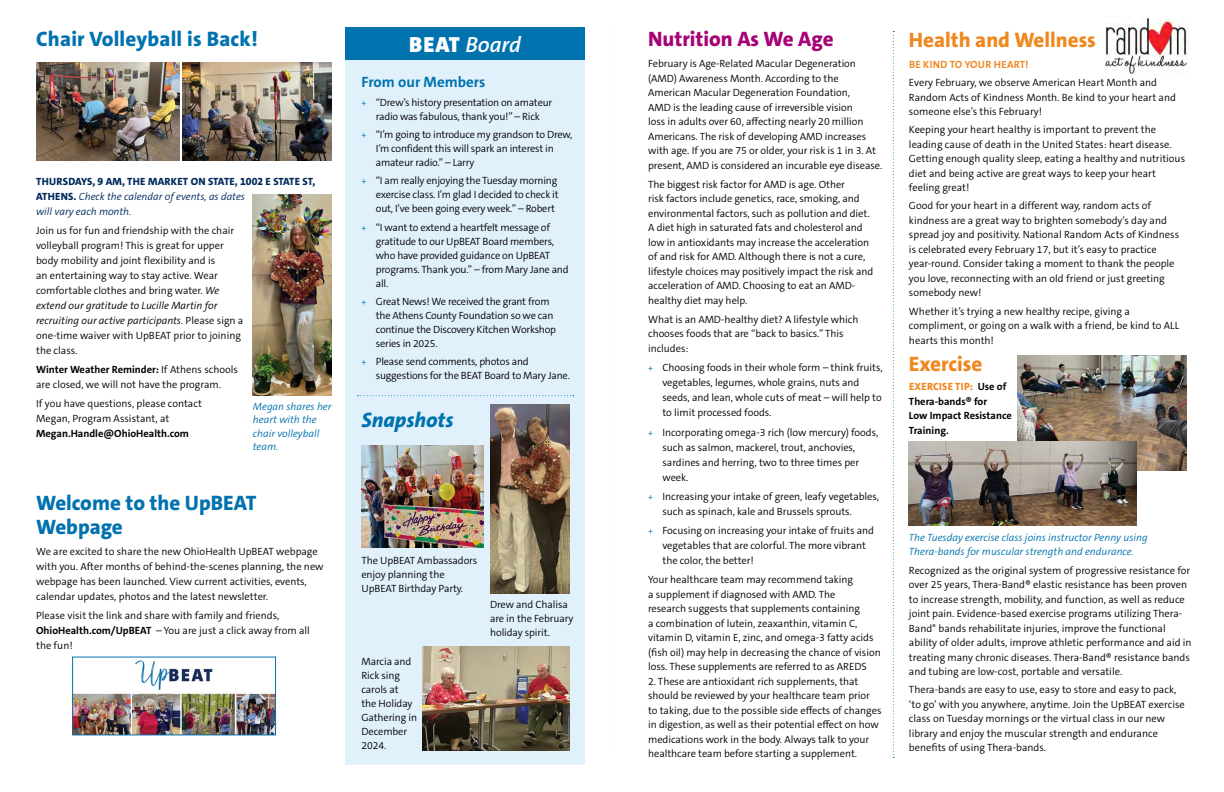
<style>
.page{position:relative;width:1224px;height:792px;background:#fff}
.page>*{position:absolute;margin:0;border:0;box-sizing:border-box;transform-origin:0 0}
.t1{font:italic 600 22px "The Sans C5";color:#fff}
.t2{font:800 21px/24px "The Sans C5";color:#0072ae}
.t3{font:800 21px "The Sans C5";color:#f08820}
.t4{font:800 21px "The Sans C5";color:#a50375}
.t5{font:italic 800 21px "The Sans C5";color:#0072ae}
.t6{font:700 15px "The Sans C5";color:#0072ae}
.t7{font:300 10.5px/14.5px "The Sans C5";letter-spacing:-.005em;color:#000}
.t8{font:italic 300 10.5px/13.5px "The Sans C5";color:#0072ae}
.t9{font:800 10.5px/15px "The Sans C5";letter-spacing:.02em;color:#002a5c}
.t10{font:700 10.5px/14.5px "The Sans C5";color:#000}
.t11{font:700 10.5px "The Sans C5";letter-spacing:.02em;color:#f08820}
.s1{font-weight:900;font-style:normal}
.s2{font-weight:300;font-style:italic}
.s3{font-style:italic}
.s4{font-weight:700}
.s5{font-size:9px;color:#0072ae}
.s6{font-weight:800;color:#f08820}
</style>
<div class="page">
<img style="left:182px;top:63px;width:150px;height:98px">
<div style="left:346px;top:27px;width:239px;height:738px;background:#e1f1fc"></div>
<div style="left:346px;top:27px;width:239px;height:33px;background:#0072ae"></div>
<svg style="left:358px;top:395px;width:216px;height:1px"></svg>
<img style="left:490px;top:405px;width:79px;height:189px">
<img style="left:361px;top:445px;width:123px;height:103px">
<img style="left:423px;top:646px;width:146px;height:104px">
<img style="left:253px;top:194px;width:79px;height:201px">
<img style="left:74px;top:660px;width:200px;height:73px">
<div style="left:72px;top:657px;width:204px;height:78px;border:1px solid #0072ae"></div>
<img style="left:36px;top:63px;width:143px;height:98px">
<svg style="left:893px;top:31px;width:1px;height:727px"></svg>
<img style="left:1106px;top:17px;width:83px;height:56px">
<img style="left:1017px;top:355px;width:169px;height:116px">
<img style="left:909px;top:442px;width:227px;height:83px">
<h2 class="t2" style="left:36px;top:27px;width:223px">Chair Volleyball is Back!</h2>
<h1 class="t1" style="left:409px;top:30px;width:113px"><span class="s1">BEAT</span> Board</h1>
<p class="t9" style="left:36px;top:174px;width:281px">THURSDAYS, 9 AM, THE MARKET ON STATE, 1002 E STATE ST,<br>ATHENS. <span class="s2">Check the calendar of events, as dates<br>will vary each month.</span></p>
<p class="t7" style="left:36px;top:223px;width:209px;line-height:15px">Join us for fun and friendship with the chair volleyball program! This is great for upper body mobility and joint flexibility and is<br>an entertaining way to stay active. Wear comfortable clothes and bring water. <span class="s3">We extend our gratitude to Lucille Martin for recruiting our active participants.</span> Please sign a one-time waiver with UpBEAT prior to joining the class.</p>
<p class="t7" style="left:36px;top:362px;width:204px;line-height:15px"><span class="s4">Winter Weather Reminder:</span> If Athens schools are closed, we will not have the program.</p>
<p class="t7" style="left:36px;top:396px;width:167px;line-height:15px">If you have questions, please contact<br>Megan, Program Assistant, at</p>
<p class="t10" style="left:36px;top:427px;width:154px">Megan.Handle@OhioHealth.com</p>
<p class="t8" style="left:253px;top:400px;width:80px">Megan shares her heart with the chair volleyball team.</p>
<h2 class="t2" style="left:36px;top:491px;width:222px">Welcome to the UpBEAT<br>Webpage</h2>
<h3 class="t6" style="left:361px;top:73px;width:125px">From our Members</h3>
<p class="t7" style="left:361px;top:95px;width:192px;line-height:14px;text-align:center"><span class="s5">+</span> “Drew’s history presentation on amateur radio was fabulous, thank you!” – Rick</p>
<p class="t7" style="left:376px;top:128px;width:198px;line-height:14px;text-indent:-14px"><span class="s5">+</span> “I’m going to introduce my grandson to Drew,<br>I’m confident this will spark an interest in amateur radio.” – Larry</p>
<p class="t7" style="left:376px;top:174px;width:184px;line-height:14px;text-indent:-14px"><span class="s5">+</span> “I am really enjoying the Tuesday morning exercise class. I’m glad I decided to check it out, I’ve been going every week.” – Robert</p>
<p class="t7" style="left:376px;top:220px;width:194px;line-height:14px;text-indent:-14px"><span class="s5">+</span> “I want to extend a heartfelt message of gratitude to our UpBEAT Board members, who have provided guidance on UpBEAT programs. Thank you.” – from Mary Jane and all.</p>
<p class="t7" style="left:376px;top:295px;width:182px;line-height:14px;text-indent:-14px"><span class="s5">+</span> Great News! We received the grant from the Athens County Foundation so we can continue the Discovery Kitchen Workshop series in 2025.</p>
<p class="t7" style="left:376px;top:355px;width:196px;line-height:14px;text-indent:-14px"><span class="s5">+</span> Please send comments, photos and suggestions for the BEAT Board to Mary Jane.</p>
<h2 class="t5" style="left:361px;top:406px;width:94px">Snapshots</h2>
<p class="t7" style="left:36px;top:544px;width:289px;line-height:15px">We are excited to share the new OhioHealth UpBEAT webpage with you. After months of behind-the-scenes planning, the new webpage has been launched. View current activities, events, calendar updates, photos and the latest newsletter.</p>
<p class="t7" style="left:36px;top:608px;width:275px;line-height:15px">Please visit the link and share with family and friends,<br><span class="s4">OhioHealth.com/UpBEAT</span> – You are just a click away from all the fun!</p>
<p class="t7" style="left:490px;top:598px;width:85px;line-height:14px">Drew and Chalisa are in the February holiday spirit.</p>
<p class="t7" style="left:361px;top:553px;width:117px;line-height:14px">The UpBEAT Ambassadors enjoy planning the<br>UpBEAT Birthday Party.</p>
<p class="t7" style="left:361px;top:654px;width:57px;line-height:14px">Marcia and<br>Rick sing carols at<br>the Holiday<br>Gathering in<br>December<br>2024.</p>
<h2 class="t4" style="left:648px;top:26px;width:187px">Nutrition As We Age</h2>
<p class="t7" style="left:648px;top:57px;width:236px">February is Age-Related Macular Degeneration (AMD) Awareness Month. According to the American Macular Degeneration Foundation,<br>AMD is the leading cause of irreversible vision<br>loss in adults over 60, affecting nearly 20 million Americans. The risk of developing AMD increases with age. If you are 75 or older, your risk is 1 in 3. At present, AMD is considered an incurable eye disease.</p>
<p class="t7" style="left:648px;top:177px;width:227px">The biggest risk factor for AMD is age. Other<br>risk factors include genetics, race, smoking, and environmental factors, such as pollution and diet.<br>A diet high in saturated fats and cholesterol and low in antioxidants may increase the acceleration of and risk for AMD. Although there is not a cure, lifestyle choices may positively impact the risk and acceleration of AMD. Choosing to eat an AMD&shy;healthy diet may help.</p>
<p class="t7" style="left:648px;top:312px;width:212px">What is an AMD-healthy diet? A lifestyle which chooses foods that are “back to basics.” This includes:</p>
<p class="t7" style="left:663px;top:360px;width:222px;line-height:15px;text-indent:-14px"><span class="s5">+</span> Choosing foods in their whole form – think fruits, vegetables, legumes, whole grains, nuts and seeds, and lean, whole cuts of meat – will help to to limit processed foods.</p>
<p class="t7" style="left:663px;top:425px;width:217px;line-height:15px;text-indent:-14px"><span class="s5">+</span> Incorporating omega-3 rich (low mercury) foods, such as salmon, mackerel, trout, anchovies, sardines and herring, two to three times per week.</p>
<p class="t7" style="left:663px;top:489px;width:218px;line-height:15px;text-indent:-14px"><span class="s5">+</span> Increasing your intake of green, leafy vegetables, such as spinach, kale and Brussels sprouts.</p>
<p class="t7" style="left:663px;top:523px;width:213px;line-height:15px;text-indent:-14px"><span class="s5">+</span> Focusing on increasing your intake of fruits and vegetables that are colorful. The more vibrant the color, the better!</p>
<p class="t7" style="left:648px;top:573px;width:234px">Your healthcare team may recommend taking<br>a supplement if diagnosed with AMD. The<br>research suggests that supplements containing<br>a combination of lutein, zeaxanthin, vitamin C, vitamin D, vitamin E, zinc, and omega-3 fatty acids (fish oil) may help in decreasing the chance of vision loss. These supplements are referred to as AREDS</p>
<p class="t7" style="left:648px;top:674px;width:235px">2. These are antioxidant rich supplements, that should be reviewed by your healthcare team prior to taking, due to the possible side effects of changes in digestion, as well as their potential effect on how medications work in the body. Always talk to your healthcare team before starting a supplement.</p>
<h2 class="t3" style="left:909px;top:27px;width:188px">Health and Wellness</h2>
<p class="t11" style="left:909px;top:58px;width:121px">BE KIND TO YOUR HEART!</p>
<p class="t7" style="left:909px;top:76px;width:269px">Every February, we observe American Heart Month and<br>Random Acts of Kindness Month. Be kind to your heart and someone else’s this February!</p>
<p class="t7" style="left:909px;top:123px;width:278px">Keeping your heart healthy is important to prevent the leading cause of death in the United States: heart disease.<br>Getting enough quality sleep, eating a healthy and nutritious diet and being active are great ways to keep your heart feeling great!</p>
<p class="t7" style="left:909px;top:199px;width:272px">Good for your heart in a different way, random acts of kindness are a great way to brighten somebody’s day and spread joy and positivity. National Random Acts of Kindness is celebrated every February 17, but it’s easy to practice year-round. Consider taking a moment to thank the people you love, reconnecting with an old friend or just greeting somebody new!</p>
<p class="t7" style="left:909px;top:304px;width:272px">Whether it’s trying a new healthy recipe, giving a compliment, or going on a walk with a friend, be kind to ALL hearts this month!</p>
<h2 class="t3" style="left:909px;top:351px;width:75px">Exercise</h2>
<p class="t10" style="left:909px;top:379px;width:104px"><span class="s6">EXERCISE TIP:</span> Use of<br>Thera-bands® for<br>Low Impact Resistance<br>Training.</p>
<p class="t8" style="left:909px;top:531px;width:240px">The Tuesday exercise class joins instructor Penny using<br>Thera-bands for muscular strength and endurance.</p>
<p class="t7" style="left:909px;top:563px;width:284px">Recognized as the original system of progressive resistance for over 25 years, Thera-Band® elastic resistance has been proven to increase strength, mobility, and function, as well as reduce joint pain. Evidence-based exercise programs utilizing Thera-Band° bands rehabilitate injuries, improve the functional ability of older adults, improve athletic performance and aid in treating many chronic diseases. Thera-Band® resistance bands and tubing are low-cost, portable and versatile.</p>
<p class="t7" style="left:909px;top:682px;width:277px">Thera-bands are easy to use, easy to store and easy to pack, ‘to go’ with you anywhere, anytime. Join the UpBEAT exercise class on Tuesday mornings or the virtual class in our new library and enjoy the muscular strength and endurance benefits of using Thera-bands.</p>
</div>
